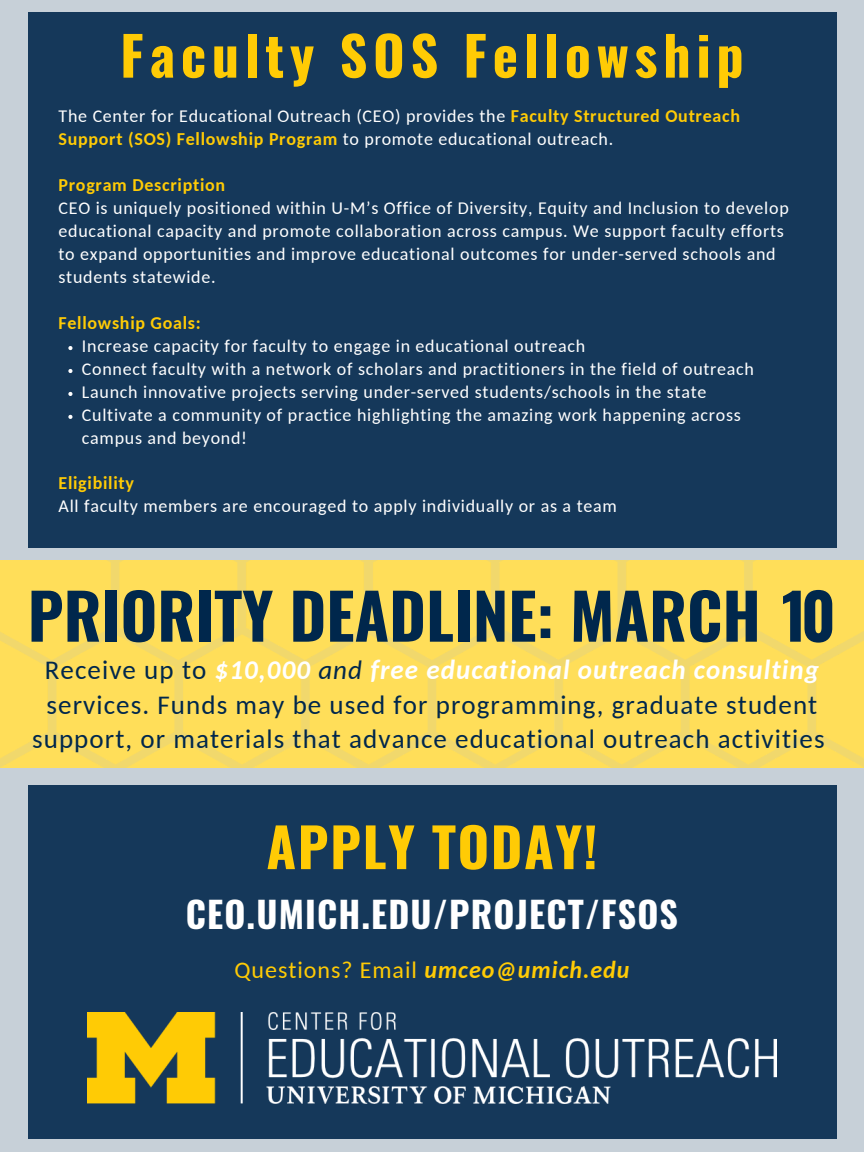
<style>
.page{position:relative;width:864px;height:1152px;background:#fff}
.page>*{position:absolute;margin:0;border:0;box-sizing:border-box;transform-origin:0 0}
.t1{font:700 63px "Oswald";color:#00274c}
.t2{font:700 54px "Oswald";letter-spacing:.105em;color:#ffcb05}
.t3{font:700 54px "Oswald";letter-spacing:.03em;color:#ffcb05}
.t4{font:700 36px "Oswald";letter-spacing:.03em;color:#fff}
.t5{font:27px/34.3px "Carlito";letter-spacing:.04em;color:#00274c;text-align:center}
.t6{font:24px "Carlito";letter-spacing:.04em;color:#ffcb05}
.t7{font:18px/23px "Carlito";letter-spacing:.04em;color:#fff}
.t8{font:700 18px "Carlito";letter-spacing:.04em;color:#ffcb05}
.s1{font-weight:700;color:#ffcb05}
.s2{font-weight:700;font-style:italic;color:#fff}
.s3{font-style:italic}
.s4{font-weight:700;font-style:italic}
</style>
<div class="page">
<img style="left:0;top:560px;width:864px;height:208px">
<div style="left:0;top:768px;width:864px;height:384px;background:#c7d0d8"></div>
<div style="left:28px;top:785px;width:809px;height:354px;background:#15385a"></div>
<div style="left:0;top:0;width:864px;height:560px;background:#c7d0d8"></div>
<div style="left:28px;top:12px;width:808px;height:535px;background:#15385a"></div>
<img style="left:87px;top:1012px;width:690px;height:91px">
<svg style="left:68px;top:346px;width:4px;height:4px"></svg>
<svg style="left:68px;top:369px;width:4px;height:4px"></svg>
<svg style="left:68px;top:392px;width:4px;height:4px"></svg>
<svg style="left:68px;top:415px;width:4px;height:4px"></svg>
<h2 class="t2" style="left:120px;top:18px;width:625px">Faculty SOS Fellowship</h2>
<p class="t7" style="left:59px;top:104px;width:683px">The Center for Educational Outreach (CEO) provides the <span class="s1">Faculty Structured Outreach<br>Support (SOS) Fellowship Program</span> to promote educational outreach.</p>
<p class="t8" style="left:59px;top:173px;width:168px">Program Description</p>
<p class="t7" style="left:59px;top:196px;width:732px">CEO is uniquely positioned within U-M’s Office of Diversity, Equity and Inclusion to develop educational capacity and promote collaboration across campus. We support faculty efforts to expand opportunities and improve educational outcomes for under-served schools and students statewide.</p>
<p class="t8" style="left:59px;top:310px;width:144px">Fellowship Goals:</p>
<p class="t7" style="left:82px;top:333px;width:674px">Increase capacity for faculty to engage in educational outreach<br>Connect faculty with a network of scholars and practitioners in the field of outreach Launch innovative projects serving under-served students/schools in the state Cultivate a community of practice highlighting the amazing work happening across campus and beyond!</p>
<p class="t8" style="left:59px;top:471px;width:77px">Eligibility</p>
<p class="t7" style="left:59px;top:494px;width:560px">All faculty members are encouraged to apply individually or as a team</p>
<h1 class="t1" style="left:28px;top:572px;width:809px">PRIORITY DEADLINE: MARCH 10</h1>
<h3 class="t5" style="left:32px;top:652px;width:794px">Receive up to <span class="s2">$10,000</span> <span class="s3">and</span> <span class="s2">free educational outreach consulting </span>services. Funds may be used for programming, graduate student support, or materials that advance educational outreach activities</h3>
<h2 class="t3" style="left:266px;top:810px;width:333px">APPLY TODAY!</h2>
<h3 class="t4" style="left:186px;top:890px;width:494px">CEO.UMICH.EDU/PROJECT/FSOS</h3>
<h3 class="t6" style="left:234px;top:954px;width:397px">Questions? Email <span class="s4">umceo@umich.edu</span></h3>
</div>
